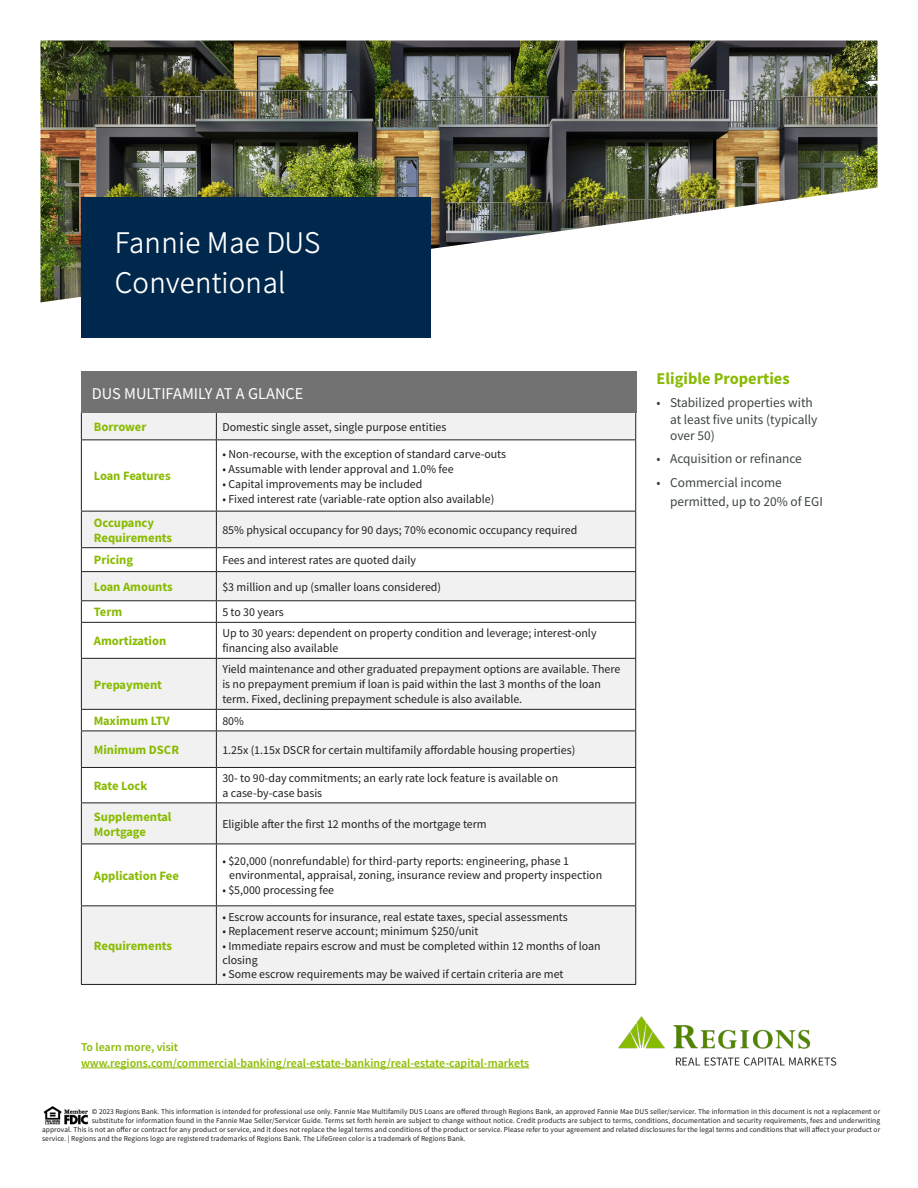
<style>
.page{position:relative;width:918px;height:1188px;background:#fff}
.page>*{position:absolute;margin:0;border:0;box-sizing:border-box;transform-origin:0 0}
.t1{font:300 31.5px "Regions Sans";color:#fff}
.t2{font:16.5px "Regions Sans";color:#fff}
.t3{font:700 16.5px "Regions Sans";color:#8b0}
.t4{font:13.5px/16.5px "Regions Sans";color:#3c4543}
.t5{font:700 12.75px/15px "Regions Sans";color:#8b0}
.t6{font:12px/15px "Regions Sans";color:#231f20}
.t7{font:600 12px/15.5px "Regions Sans";color:#8dbb00}
.t8{font:7.5px "Regions Sans";letter-spacing:.01em;color:#231f20}
.s1{color:#8b0}
</style>
<div class="page">
<img style="left:40px;top:40px;width:838px;height:262px">
<div style="left:81px;top:197px;width:350px;height:141px;background:#00284c"></div>
<svg style="left:82px;top:413px;width:553px;height:571px;fill:#f1f1f1"></svg>
<hr style="left:81px;top:440px;width:1px;height:71px;background:#231f20">
<hr style="left:216px;top:440px;width:1px;height:71px;background:#231f20">
<hr style="left:635px;top:440px;width:1px;height:71px;background:#231f20">
<hr style="left:81px;top:623px;width:1px;height:35px;background:#231f20">
<hr style="left:216px;top:623px;width:1px;height:35px;background:#231f20">
<hr style="left:635px;top:623px;width:1px;height:35px;background:#231f20">
<svg style="left:81px;top:710px;width:1px;height:21px"></svg>
<svg style="left:216px;top:710px;width:1px;height:21px"></svg>
<svg style="left:635px;top:710px;width:1px;height:21px"></svg>
<hr style="left:81px;top:731px;width:135px;height:1px;background:#231f20">
<hr style="left:81px;top:731px;width:1px;height:36px;background:#231f20">
<hr style="left:216px;top:731px;width:420px;height:1px;background:#231f20">
<hr style="left:216px;top:731px;width:1px;height:36px;background:#231f20">
<hr style="left:635px;top:731px;width:1px;height:36px;background:#231f20">
<hr style="left:81px;top:803px;width:1px;height:41px;background:#231f20">
<hr style="left:216px;top:803px;width:1px;height:41px;background:#231f20">
<hr style="left:635px;top:803px;width:1px;height:41px;background:#231f20">
<hr style="left:81px;top:906px;width:1px;height:78px;background:#231f20">
<hr style="left:216px;top:906px;width:1px;height:78px;background:#231f20">
<hr style="left:635px;top:906px;width:1px;height:78px;background:#231f20">
<hr style="left:81px;top:984px;width:135px;height:1px;background:#231f20">
<hr style="left:216px;top:984px;width:420px;height:1px;background:#231f20">
<svg style="left:81px;top:413px;width:1px;height:26px"></svg>
<hr style="left:81px;top:439px;width:135px;height:1px;background:#231f20">
<svg style="left:216px;top:413px;width:1px;height:26px"></svg>
<svg style="left:635px;top:413px;width:1px;height:26px"></svg>
<hr style="left:216px;top:439px;width:420px;height:1px;background:#231f20">
<hr style="left:81px;top:622px;width:135px;height:1px;background:#231f20">
<hr style="left:216px;top:622px;width:420px;height:1px;background:#231f20">
<hr style="left:81px;top:511px;width:135px;height:1px;background:#231f20">
<hr style="left:81px;top:512px;width:1px;height:35px;background:#231f20">
<hr style="left:81px;top:547px;width:135px;height:1px;background:#231f20">
<hr style="left:216px;top:511px;width:420px;height:1px;background:#231f20">
<hr style="left:216px;top:512px;width:1px;height:35px;background:#231f20">
<hr style="left:635px;top:512px;width:1px;height:35px;background:#231f20">
<hr style="left:216px;top:547px;width:420px;height:1px;background:#231f20">
<hr style="left:81px;top:571px;width:135px;height:1px;background:#231f20">
<svg style="left:81px;top:548px;width:1px;height:74px"></svg>
<hr style="left:81px;top:600px;width:135px;height:1px;background:#231f20">
<hr style="left:216px;top:571px;width:420px;height:1px;background:#231f20">
<svg style="left:216px;top:548px;width:1px;height:74px"></svg>
<svg style="left:635px;top:548px;width:1px;height:74px"></svg>
<hr style="left:216px;top:600px;width:420px;height:1px;background:#231f20">
<hr style="left:81px;top:658px;width:135px;height:1px;background:#231f20">
<hr style="left:81px;top:659px;width:1px;height:50px;background:#231f20">
<hr style="left:81px;top:709px;width:135px;height:1px;background:#231f20">
<hr style="left:216px;top:658px;width:420px;height:1px;background:#231f20">
<hr style="left:216px;top:659px;width:1px;height:50px;background:#231f20">
<hr style="left:635px;top:659px;width:1px;height:50px;background:#231f20">
<hr style="left:216px;top:709px;width:420px;height:1px;background:#231f20">
<hr style="left:81px;top:767px;width:135px;height:1px;background:#231f20">
<hr style="left:81px;top:768px;width:1px;height:34px;background:#231f20">
<hr style="left:81px;top:802px;width:135px;height:1px;background:#231f20">
<hr style="left:216px;top:767px;width:420px;height:1px;background:#231f20">
<hr style="left:216px;top:768px;width:1px;height:34px;background:#231f20">
<hr style="left:635px;top:768px;width:1px;height:34px;background:#231f20">
<hr style="left:216px;top:802px;width:420px;height:1px;background:#231f20">
<hr style="left:81px;top:844px;width:135px;height:1px;background:#231f20">
<hr style="left:81px;top:844px;width:1px;height:61px;background:#231f20">
<hr style="left:81px;top:905px;width:135px;height:1px;background:#231f20">
<hr style="left:216px;top:844px;width:420px;height:1px;background:#231f20">
<hr style="left:216px;top:844px;width:1px;height:61px;background:#231f20">
<hr style="left:635px;top:844px;width:1px;height:61px;background:#231f20">
<hr style="left:216px;top:905px;width:420px;height:1px;background:#231f20">
<div style="left:81px;top:372px;width:555px;height:41px;background:#727272"></div>
<img style="left:619px;top:1016px;width:218px;height:50px">
<img style="left:43px;top:1106px;width:45px;height:19px">
<hr style="left:81px;top:1068px;width:448px;height:1px;background:#8dbb00">
<p class="t1" style="left:115px;top:224px;width:207px">Fannie Mae DUS</p>
<p class="t1" style="left:115px;top:263px;width:172px">Conventional</p>
<p class="t2" style="left:92px;top:383px;width:213px">DUS MULTIFAMILY AT A GLANCE</p>
<p class="t5" style="left:94px;top:419px;width:54px">Borrower</p>
<p class="t6" style="left:222px;top:419px;width:226px">Domestic single asset, single purpose entities</p>
<p class="t5" style="left:94px;top:468px;width:78px">Loan Features</p>
<p class="t6" style="left:222px;top:446px;width:285px">• Non-recourse, with the exception of standard carve-outs</p>
<p class="t6" style="left:222px;top:461px;width:233px">• Assumable with lender approval and 1.0% fee</p>
<p class="t6" style="left:222px;top:476px;width:202px">• Capital improvements may be included</p>
<p class="t6" style="left:222px;top:491px;width:273px">• Fixed interest rate (variable-rate option also available)</p>
<p class="t5" style="left:94px;top:515px;width:80px">Occupancy<br>Requirements</p>
<p class="t6" style="left:222px;top:522px;width:357px">85% physical occupancy for 90 days; 70% economic occupancy required</p>
<p class="t5" style="left:94px;top:553px;width:41px">Pricing</p>
<p class="t6" style="left:222px;top:553px;width:195px">Fees and interest rates are quoted daily</p>
<p class="t5" style="left:94px;top:579px;width:80px">Loan Amounts</p>
<p class="t6" style="left:222px;top:579px;width:220px">$3 million and up (smaller loans considered)</p>
<p class="t5" style="left:94px;top:604px;width:30px">Term</p>
<p class="t6" style="left:222px;top:605px;width:63px">5 to 30 years</p>
<p class="t5" style="left:94px;top:633px;width:74px">Amortization</p>
<p class="t6" style="left:222px;top:626px;width:376px">Up to 30 years: dependent on property condition and leverage; interest-only financing also available</p>
<p class="t5" style="left:94px;top:677px;width:70px">Prepayment</p>
<p class="t6" style="left:222px;top:662px;width:399px">Yield maintenance and other graduated prepayment options are available. There is no prepayment premium if loan is paid within the last 3 months of the loan term. Fixed, declining prepayment schedule is also available.</p>
<p class="t5" style="left:94px;top:713px;width:78px">Maximum LTV</p>
<p class="t6" style="left:222px;top:713px;width:23px">80%</p>
<p class="t5" style="left:94px;top:742px;width:87px">Minimum DSCR</p>
<p class="t6" style="left:222px;top:742px;width:354px">1.25x (1.15x DSCR for certain multifamily affordable housing properties)</p>
<p class="t5" style="left:94px;top:778px;width:55px">Rate Lock</p>
<p class="t6" style="left:222px;top:771px;width:337px;line-height:14.4px">30- to 90-day commitments; an early rate lock feature is available on a case-by-case basis</p>
<p class="t5" style="left:94px;top:809px;width:79px">Supplemental<br>Mortgage</p>
<p class="t6" style="left:222px;top:816px;width:266px">Eligible after the first 12 months of the mortgage term</p>
<p class="t5" style="left:94px;top:868px;width:87px">Application Fee</p>
<p class="t6" style="left:222px;top:853px;width:348px">• $20,000 (nonrefundable) for third-party reports: engineering, phase 1</p>
<p class="t6" style="left:229px;top:868px;width:375px">environmental, appraisal, zoning, insurance review and property inspection</p>
<p class="t6" style="left:222px;top:882px;width:113px">• $5,000 processing fee</p>
<p class="t5" style="left:94px;top:938px;width:80px">Requirements</p>
<p class="t6" style="left:222px;top:909px;width:347px">• Escrow accounts for insurance, real estate taxes, special assessments</p>
<p class="t6" style="left:222px;top:924px;width:258px">• Replacement reserve account; minimum $250/unit</p>
<p class="t6" style="left:222px;top:938px;width:380px;line-height:14.4px">• Immediate repairs escrow and must be completed within 12 months of loan closing</p>
<p class="t6" style="left:222px;top:967px;width:343px">• Some escrow requirements may be waived if certain criteria are met</p>
<p class="t7" style="left:81px;top:1039px;width:450px"><span class="s1">To learn more, visit </span>www.regions.com/commercial-banking/real-estate-banking/real-estate-capital-markets</p>
<p class="t3" style="left:657px;top:367px;width:135px">Eligible Properties</p>
<p class="t4" style="left:670px;top:394px;width:149px;text-indent:-14px">• Stabilized properties with at least five units (typically over 50)</p>
<p class="t4" style="left:657px;top:451px;width:147px">• Acquisition or refinance</p>
<p class="t4" style="left:670px;top:472px;width:154px;line-height:19.5px;text-indent:-14px">• Commercial income permitted, up to 20% of EGI</p>
<p class="t8" style="left:92px;top:1106px;width:790px">© 2023 Regions Bank. This information is intended for professional use only. Fannie Mae Multifamily DUS Loans are offered through Regions Bank, an approved Fannie Mae DUS seller/servicer. The information in this document is not a replacement or</p>
<p class="t8" style="left:92px;top:1115px;width:790px">substitute for information found in the Fannie Mae Seller/Servicer Guide. Terms set forth herein are subject to change without notice. Credit products are subject to terms, conditions, documentation and security requirements, fees and underwriting</p>
<p class="t8" style="left:42px;top:1124px;width:840px">approval. This is not an offer or contract for any product or service, and it does not replace the legal terms and conditions of the product or service. Please refer to your agreement and related disclosures for the legal terms and conditions that will affect your product or</p>
<p class="t8" style="left:42px;top:1133px;width:425px">service. | Regions and the Regions logo are registered trademarks of Regions Bank. The LifeGreen color is a trademark of Regions Bank.</p>
</div>
